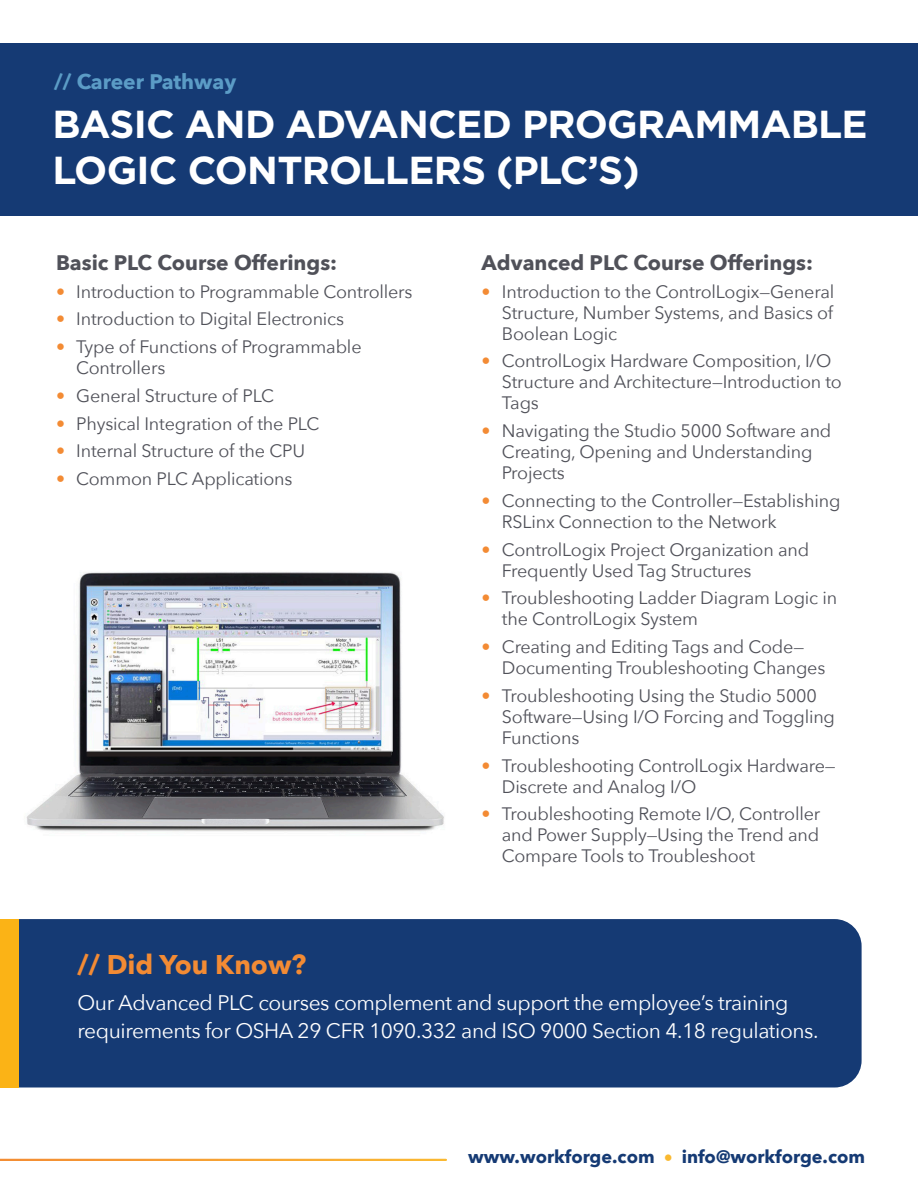
<style>
.page{position:relative;width:918px;height:1188px;background:#fff}
.page>*{position:absolute;margin:0;border:0;box-sizing:border-box;transform-origin:0 0}
.H3_orange{font:700 39px/46.8px "Gotham";letter-spacing:-.02em;color:#fff}
.H3_orange-2{font:700 27px "Avenir Next";color:#f38b34}
.body_copy{font:21px/28.5px "Avenir Next";letter-spacing:-.02em;color:#fff}
.t1{font:700 21px "Avenir Next";color:#505159}
.H3_orange-3{font:700 21px "Avenir Next";color:#5b9cc6}
.t2{font:18px/21px "Avenir Next";letter-spacing:-.01em;color:#505159}
.t3{font:700 18px "Avenir Next";color:#153a74}
.s1{color:#f38b34}
.s2{font-family:"Avenir";font-weight:300;color:#fab930}
</style>
<div class="page">
<div style="left:0;top:43px;width:918px;height:173px;background:#153a74"></div>
<div style="left:18px;top:919px;width:844px;height:169px;background:#153a74"></div>
<div style="left:0;top:919px;width:18px;height:169px;background:#fbb316"></div>
<img style="left:26px;top:572px;width:418px;height:260px">
<p class="H3_orange-3" style="left:54px;top:63px;width:184px">// Career Pathway</p>
<p class="H3_orange" style="left:52px;top:100px;width:817px">BASIC AND ADVANCED PROGRAMMABLE<br>LOGIC CONTROLLERS (PLC’S)</p>
<h3 class="t1" style="left:56px;top:244px;width:283px">Basic PLC Course Offerings:</h3>
<p class="t2" style="left:56px;top:280px;width:358px"><span class="s1">•</span> Introduction to Programmable Controllers</p>
<p class="t2" style="left:56px;top:308px;width:290px"><span class="s1">•</span> Introduction to Digital Electronics</p>
<p class="t2" style="left:76px;top:336px;width:287px;text-indent:-20px"><span class="s1">•</span> Type of Functions of Programmable<br>Controllers</p>
<p class="t2" style="left:56px;top:384px;width:220px"><span class="s1">•</span> General Structure of PLC</p>
<p class="t2" style="left:56px;top:412px;width:265px"><span class="s1">•</span> Physical Integration of the PLC</p>
<p class="t2" style="left:56px;top:440px;width:251px"><span class="s1">•</span> Internal Structure of the CPU</p>
<p class="t2" style="left:56px;top:468px;width:238px"><span class="s1">•</span> Common PLC Applications</p>
<h3 class="t1" style="left:482px;top:244px;width:333px">Advanced PLC Course Offerings:</h3>
<p class="t2" style="left:502px;top:280px;width:334px;text-align:justify;text-indent:-20px"><span class="s1">•</span> Introduction to the ControlLogix—General Structure, Number Systems, and Basics of Boolean Logic</p>
<p class="t2" style="left:502px;top:350px;width:342px;text-indent:-20px"><span class="s1">•</span> ControlLogix Hardware Composition, I/O<br>Structure and Architecture—Introduction to<br>Tags</p>
<p class="t2" style="left:502px;top:420px;width:331px;text-indent:-20px"><span class="s1">•</span> Navigating the Studio 5000 Software and<br>Creating, Opening and Understanding<br>Projects</p>
<p class="t2" style="left:502px;top:489px;width:340px;text-indent:-20px"><span class="s1">•</span> Connecting to the Controller—Establishing<br>RSLinx Connection to the Network</p>
<p class="t2" style="left:502px;top:538px;width:309px;text-indent:-20px"><span class="s1">•</span> ControlLogix Project Organization and<br>Frequently Used Tag Structures</p>
<p class="t2" style="left:502px;top:587px;width:337px;text-indent:-20px"><span class="s1">•</span> Troubleshooting Ladder Diagram Logic in the ControlLogix System</p>
<p class="t2" style="left:502px;top:636px;width:325px;text-indent:-20px"><span class="s1">•</span> Creating and Editing Tags and Code—<br>Documenting Troubleshooting Changes</p>
<p class="t2" style="left:502px;top:684px;width:335px;text-indent:-20px"><span class="s1">•</span> Troubleshooting Using the Studio 5000<br>Software—Using I/O Forcing and Toggling<br>Functions</p>
<p class="t2" style="left:502px;top:754px;width:335px;text-indent:-20px"><span class="s1">•</span> Troubleshooting ControlLogix Hardware—<br>Discrete and Analog I/O</p>
<p class="t2" style="left:502px;top:803px;width:320px;text-align:justify;text-indent:-20px"><span class="s1">•</span> Troubleshooting Remote I/O, Controller and Power Supply—Using the Trend and Compare Tools to Troubleshoot</p>
<p class="H3_orange-2" style="left:78px;top:942px;width:230px">// Did You Know?</p>
<p class="body_copy" style="left:78px;top:987px;width:743px">Our Advanced PLC courses complement and support the employee’s training requirements for OSHA 29 CFR 1090.332 and ISO 9000 Section 4.18 regulations.</p>
<p class="t3" style="left:468px;top:1141px;width:398px">www.workforge.com <span class="s2">•</span> info@workforge.com</p>
</div>
